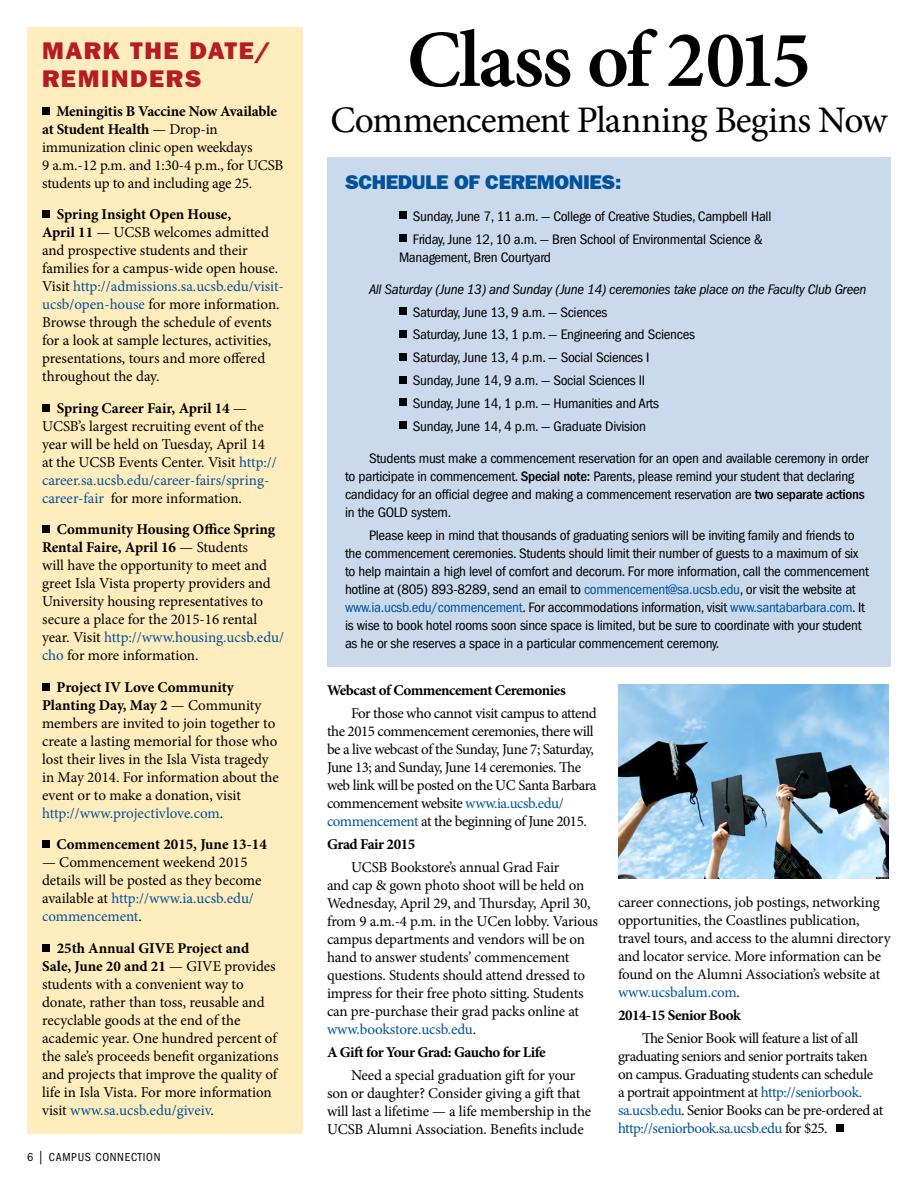
<style>
.page{position:relative;width:918px;height:1188px;background:#fff}
.page>*{position:absolute;margin:0;border:0;box-sizing:border-box;transform-origin:0 0}
.t1{font:600 81px "Minion Pro";letter-spacing:-.03em;color:#000}
.t2{font:37.5px "Minion Pro";letter-spacing:-.025em;color:#000}
.t3{font:24.15px/27px "ITC Franklin Gothic Std Hvy";letter-spacing:.06em;color:#b61d22;scale:1.05 1}
.t4{font:19.95px "ITC Franklin Gothic Std Hvy";letter-spacing:-.02em;color:#00539b;scale:1.05 1}
.t5{font:15px/18px "Minion Pro";letter-spacing:-.01em;color:#000}
.t6{font:15px/18px "Minion Pro";letter-spacing:-.03em;color:#000}
.t7{font:700 15px "Minion Pro";letter-spacing:-.03em;color:#000}
.t8{font:700 15px "Minion Pro";color:#000}
.t9{font:condensed 14.25px/18px "ITC Franklin Gothic Std";letter-spacing:-.02em;color:#000;scale:1.05 1}
.t10{font:italic condensed 14.25px "ITC Franklin Gothic Std";letter-spacing:-.02em;color:#000;scale:1.05 1}
.t11{font:condensed 12px "ITC Franklin Gothic Std";letter-spacing:.06em;color:#000}
.s1{font-weight:700}
.s2{color:#00539b}
.s3{font-size:13.5px}
.s4{font-weight:500}
</style>
<div class="page">
<div style="left:836px;top:1124px;width:8px;height:7px;background:#000"></div>
<div style="left:27px;top:27px;width:276px;height:1107px;background:#ffedbe"></div>
<div style="left:42px;top:107px;width:8px;height:7px;background:#000"></div>
<div style="left:42px;top:210px;width:8px;height:8px;background:#000"></div>
<div style="left:42px;top:404px;width:8px;height:7px;background:#000"></div>
<div style="left:42px;top:525px;width:8px;height:8px;background:#000"></div>
<div style="left:42px;top:683px;width:8px;height:7px;background:#000"></div>
<div style="left:42px;top:840px;width:8px;height:8px;background:#000"></div>
<div style="left:42px;top:944px;width:8px;height:7px;background:#000"></div>
<div style="left:327px;top:157px;width:564px;height:509px;background:#cad9eb"></div>
<div style="left:399px;top:211px;width:8px;height:8px;background:#000"></div>
<div style="left:399px;top:234px;width:8px;height:8px;background:#000"></div>
<div style="left:399px;top:307px;width:8px;height:8px;background:#000"></div>
<div style="left:399px;top:330px;width:8px;height:8px;background:#000"></div>
<div style="left:399px;top:353px;width:8px;height:8px;background:#000"></div>
<div style="left:399px;top:376px;width:8px;height:8px;background:#000"></div>
<div style="left:399px;top:399px;width:8px;height:7px;background:#000"></div>
<div style="left:399px;top:421px;width:8px;height:8px;background:#000"></div>
<img style="left:618px;top:684px;width:271px;height:194px">
<h3 class="t3" style="left:42px;top:38px;width:219px">MARK THE DATE/<br>REMINDERS</h3>
<p class="t5" style="left:42px;top:102px;width:243px;text-indent:14px"><span class="s1">Meningitis B Vaccine Now Available at Student Health</span> — Drop-in immunization clinic open weekdays<br>9 a.m.-12 p.m. and 1:30-4 p.m., for UCSB students up to and including age 25.</p>
<p class="t5" style="left:42px;top:206px;width:243px;text-indent:15px"><span class="s1">Spring Insight Open House,<br>April 11</span> — UCSB welcomes admitted and prospective students and their families for a campus-wide open house.<br>Visit <span class="s2">http://admissions.sa.ucsb.edu/visit&shy;ucsb/open-house</span> for more information.<br>Browse through the schedule of events for a look at sample lectures, activities, presentations, tours and more offered throughout the day.</p>
<p class="t5" style="left:42px;top:399px;width:236px;text-indent:15px"><span class="s1">Spring Career Fair, April 14</span> — UCSB’s largest recruiting event of the year will be held on Tuesday, April 14 at the UCSB Events Center. Visit <span class="s2">http:// career.sa.ucsb.edu/career-fairs/spring&shy;career-fair</span> for more information.</p>
<p class="t5" style="left:42px;top:521px;width:243px;text-indent:15px"><span class="s1">Community Housing Office Spring Rental Faire, April 16</span> — Students<br>will have the opportunity to meet and greet Isla Vista property providers and University housing representatives to secure a place for the 2015-16 rental year. Visit <span class="s2">http://www.housing.ucsb.edu/ cho</span> for more information.</p>
<p class="t5" style="left:42px;top:678px;width:238px;text-indent:15px"><span class="s1">Project IV Love Community Planting Day, May 2</span> — Community members are invited to join together to create a lasting memorial for those who lost their lives in the Isla Vista tragedy in May 2014. For information about the event or to make a donation, visit <span class="s2">http://www.projectivlove.com</span>.</p>
<p class="t8" style="left:56px;top:834px;width:212px">Commencement 2015, June 13-14</p>
<p class="t5" style="left:42px;top:854px;width:221px">— Commencement weekend 2015 details will be posted as they become available at <span class="s2">http://www.ia.ucsb.edu/ commencement</span>.</p>
<p class="t5" style="left:42px;top:939px;width:238px;text-indent:15px"><span class="s1">25th Annual GIVE Project and Sale, June 20 and 21</span> — GIVE provides students with a convenient way to donate, rather than toss, reusable and recyclable goods at the end of the academic year. One hundred percent of the sale’s proceeds benefit organizations and projects that improve the quality of life in Isla Vista. For more information visit <span class="s2">www.sa.ucsb.edu/giveiv</span>.</p>
<p class="t11" style="left:27px;top:1150px;width:135px">6 <span class="s3">|</span> CAMPUS CONNECTION</p>
<h1 class="t1" style="left:407px;top:4px;width:406px">Class of 2015</h1>
<h2 class="t2" style="left:330px;top:95px;width:559px">Commencement Planning Begins Now</h2>
<h3 class="t4" style="left:345px;top:170px;width:265px">SCHEDULE OF CEREMONIES:</h3>
<p class="t9" style="left:413px;top:205px;width:343px;line-height:22.8px">Sunday, June 7, 11 a.m. — College of Creative Studies, Campbell Hall<br>Friday, June 12, 10 a.m. — Bren School of Environmental Science &amp;</p>
<p class="t9" style="left:399px;top:248px;width:146px">Management, Bren Courtyard</p>
<p class="t10" style="left:369px;top:281px;width:475px">All Saturday (June 13) and Sunday (June 14) ceremonies take place on the Faculty Club Green</p>
<p class="t9" style="left:413px;top:301px;width:270px;line-height:22.8px">Saturday, June 13, 9 a.m. — Sciences<br>Saturday, June 13, 1 p.m. — Engineering and Sciences Saturday, June 13, 4 p.m. — Social Sciences I<br>Sunday, June 14, 9 a.m. — Social Sciences II<br>Sunday, June 14, 1 p.m. — Humanities and Arts Sunday, June 14, 4 p.m. — Graduate Division</p>
<p class="t9" style="left:345px;top:449px;width:500px;text-indent:24px">Students must make a commencement reservation for an open and available ceremony in order to participate in commencement. <span class="s4">Special note:</span> Parents, please remind your student that declaring candidacy for an official degree and making a commencement reservation are <span class="s4">two separate actions </span>in the GOLD system.</p>
<p class="t9" style="left:345px;top:526px;width:500px;text-indent:24px">Please keep in mind that thousands of graduating seniors will be inviting family and friends to the commencement ceremonies. Students should limit their number of guests to a maximum of six to help maintain a high level of comfort and decorum. For more information, call the commencement hotline at (805) 893-8289, send an email to <span class="s2">commencement@sa.ucsb.edu</span>, or visit the website at <span class="s2">www.ia.ucsb.edu/commencement</span>. For accommodations information, visit <span class="s2">www.santabarbara.com</span>. It is wise to book hotel rooms soon since space is limited, but be sure to coordinate with your student as he or she reserves a space in a particular commencement ceremony.</p>
<p class="t7" style="left:327px;top:680px;width:240px">Webcast of Commencement Ceremonies</p>
<p class="t6" style="left:327px;top:704px;width:271px;text-indent:24px">For those who cannot visit campus to attend the 2015 commencement ceremonies, there will be a live webcast of the Sunday, June 7; Saturday, June 13; and Sunday, June 14 ceremonies. The web link will be posted on the UC Santa Barbara commencement website <span class="s2">www.ia.ucsb.edu/ commencement</span> at the beginning of June 2015.</p>
<p class="t7" style="left:327px;top:834px;width:90px">Grad Fair 2015</p>
<p class="t5" style="left:327px;top:858px;width:272px;text-indent:24px">UCSB Bookstore’s annual Grad Fair<br>and cap &amp; gown photo shoot will be held on Wednesday, April 29, and Thursday, April 30, from 9 a.m.-4 p.m. in the UCen lobby. Various campus departments and vendors will be on hand to answer students’ commencement questions. Students should attend dressed to impress for their free photo sitting. Students can pre-purchase their grad packs online at <span class="s2">www.bookstore.ucsb.edu</span>.</p>
<p class="t7" style="left:327px;top:1041px;width:220px">A Gift for Your Grad: Gaucho for Life</p>
<p class="t5" style="left:327px;top:1066px;width:266px;text-indent:24px">Need a special graduation gift for your son or daughter? Consider giving a gift that will last a lifetime — a life membership in the UCSB Alumni Association. Benefits include</p>
<p class="t5" style="left:618px;top:894px;width:274px">career connections, job postings, networking opportunities, the Coastlines publication, travel tours, and access to the alumni directory and locator service. More information can be found on the Alumni Association’s website at <span class="s2">www.ucsbalum.com</span>.</p>
<p class="t7" style="left:618px;top:1005px;width:124px">2014-15 Senior Book</p>
<p class="t6" style="left:618px;top:1029px;width:267px;text-indent:24px">The Senior Book will feature a list of all graduating seniors and senior portraits taken on campus. Graduating students can schedule a portrait appointment at <span class="s2">http://seniorbook. sa.ucsb.edu</span>. Senior Books can be pre-ordered at <span class="s2">http://seniorbook.sa.ucsb.edu</span> for $25.</p>
</div>
